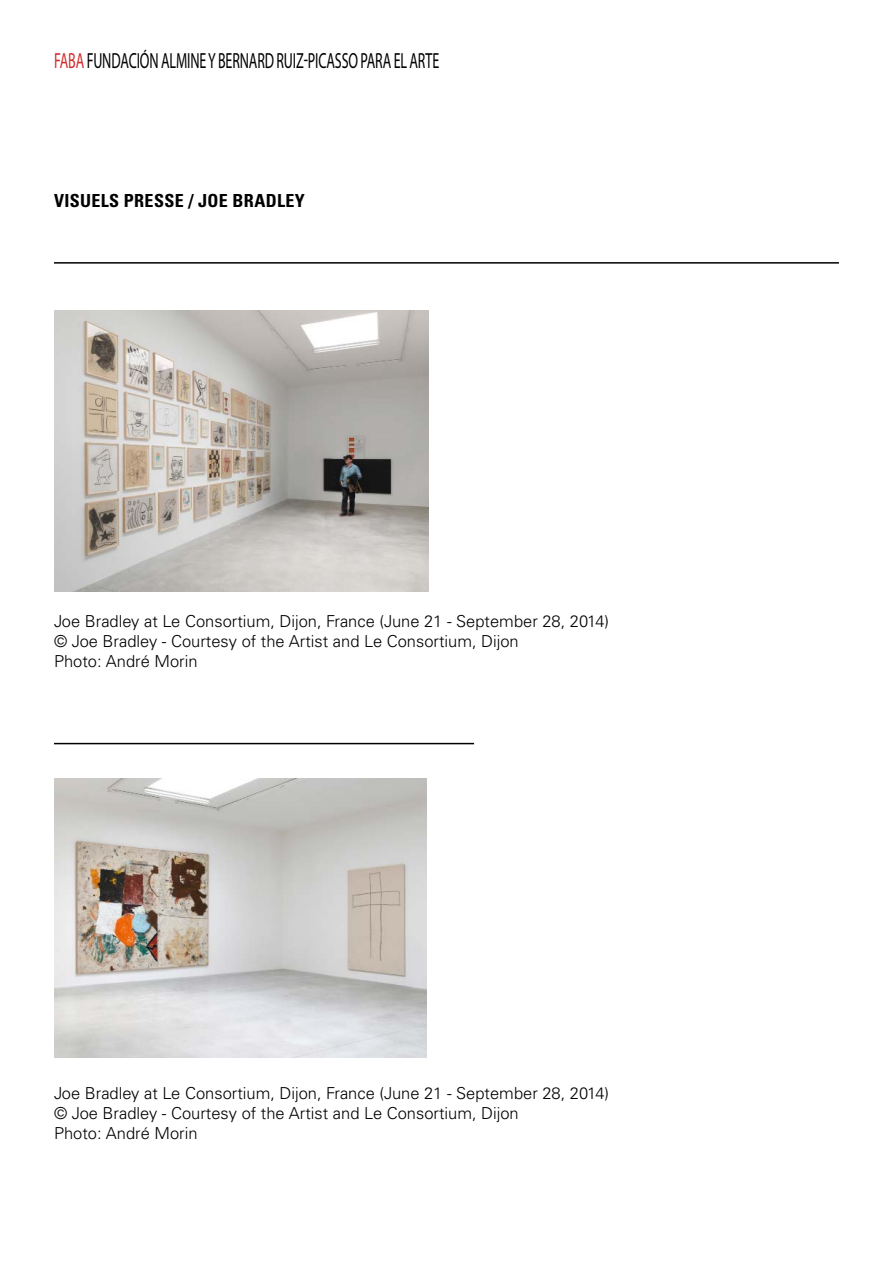
<style>
.page{position:relative;width:893px;height:1263px;background:#fff}
.page>*{position:absolute;margin:0;border:0;box-sizing:border-box;transform-origin:0 0}
.t1{font:21.9px "Myriad Pro";letter-spacing:-.01em;color:#000;scale:.64 1}
.t2{font:700 condensed 18px "Univers LT Std";letter-spacing:.02em;color:#000}
.t3{font:300 16.5px/19.8px "Univers LT Std";color:#000}
.s1{color:#d22a2b}
</style>
<div class="page">
<img style="left:54px;top:778px;width:373px;height:279px">
<img style="left:54px;top:311px;width:375px;height:281px">
<hr style="left:54px;top:262px;width:785px;height:2px;background:#000">
<hr style="left:54px;top:743px;width:420px;height:1px;background:#000">
<h1 class="t1" style="left:54px;top:48px;width:603px"><span class="s1">FABA</span> FUNDACIÓN ALMINE Y BERNARD RUIZ-PICASSO PARA EL ARTE</h1>
<p class="t2" style="left:54px;top:189px;width:252px">VISUELS PRESSE / JOE BRADLEY</p>
<p class="t3" style="left:54px;top:611px;width:557px">Joe Bradley at Le Consortium, Dijon, France (June 21 - September 28, 2014) © Joe Bradley - Courtesy of the Artist and Le Consortium, Dijon<br>Photo: André Morin</p>
<p class="t3" style="left:54px;top:1083px;width:557px">Joe Bradley at Le Consortium, Dijon, France (June 21 - September 28, 2014) © Joe Bradley - Courtesy of the Artist and Le Consortium, Dijon<br>Photo: André Morin</p>
</div>
